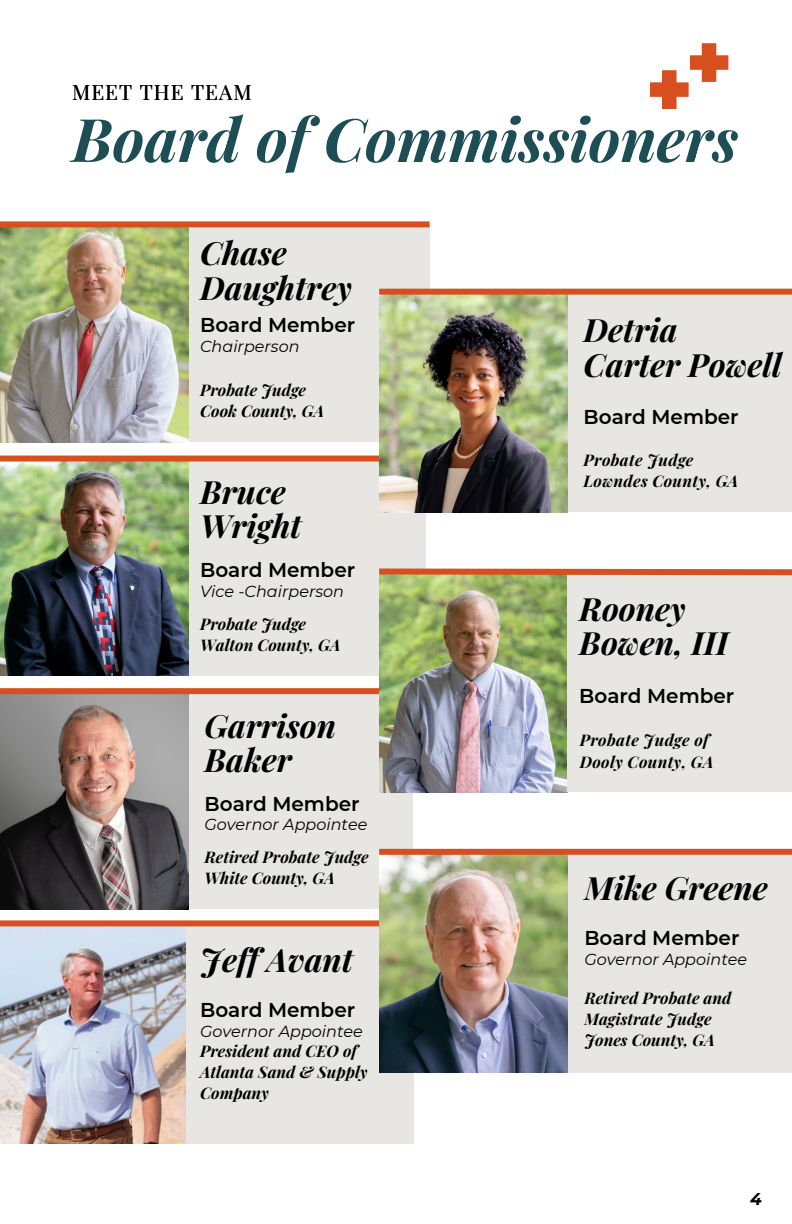
<style>
.page{position:relative;width:792px;height:1224px;background:#fff}
.page>*{position:absolute;margin:0;border:0;box-sizing:border-box;transform-origin:0 0}
.t1{font:italic 700 60px "Playfair Display";color:#1e4e55}
.t2{font:italic 700 32px/34.4px "Playfair Display";color:#000}
.t3{font:21px "Playfair Display";letter-spacing:.05em;color:#000}
.t4{font:600 20px "Montserrat";color:#000}
.t5{font:italic 700 17px "Montserrat";color:#000}
.t6{font:italic 700 16px/21.4px "Playfair Display";color:#000}
.t7{font:italic 16px "Montserrat";color:#000}
.t8{font:italic 700 16px/21.4px "Playfair Display";letter-spacing:.02em;color:#000}
</style>
<div class="page">
<svg style="left:650px;top:43px;width:78px;height:66px"></svg>
<div style="left:188px;top:224px;width:242px;height:218px;background:#e8e6e2"></div>
<img style="left:0;top:227px;width:188px;height:215px">
<div style="left:0;top:221px;width:430px;height:6px;background:#d74f1e"></div>
<div style="left:188px;top:692px;width:225px;height:217px;background:#e8e6e2"></div>
<img style="left:0;top:694px;width:189px;height:216px">
<div style="left:186px;top:459px;width:240px;height:217px;background:#e8e6e2"></div>
<img style="left:0;top:462px;width:188px;height:214px">
<img style="left:0;top:926px;width:186px;height:218px">
<div style="left:186px;top:926px;width:227px;height:218px;background:#e8e6e2"></div>
<div style="left:0;top:456px;width:426px;height:6px;background:#d74f1e"></div>
<div style="left:0;top:688px;width:413px;height:6px;background:#d74f1e"></div>
<div style="left:567px;top:295px;width:225px;height:217px;background:#e8e6e2"></div>
<img style="left:379px;top:295px;width:189px;height:217px">
<img style="left:379px;top:578px;width:188px;height:214px">
<div style="left:567px;top:575px;width:225px;height:217px;background:#e8e6e2"></div>
<div style="left:379px;top:289px;width:413px;height:6px;background:#d74f1e"></div>
<svg style="left:379px;top:568px;width:413px;height:10px"></svg>
<div style="left:0;top:920px;width:413px;height:6px;background:#d74f1e"></div>
<div style="left:568px;top:855px;width:224px;height:217px;background:#e8e6e2"></div>
<img style="left:379px;top:855px;width:189px;height:217px">
<div style="left:379px;top:849px;width:413px;height:6px;background:#d74f1e"></div>
<h3 class="t3" style="left:72px;top:77px;width:181px">MEET THE TEAM</h3>
<h3 class="t1" style="left:72px;top:97px;width:668px">Board of Commissioners</h3>
<h2 class="t2" style="left:200px;top:235px;width:153px">Chase<br>Daughtrey</h2>
<p class="t4" style="left:200px;top:313px;width:157px">Board Member</p>
<p class="t7" style="left:200px;top:337px;width:101px">Chairperson</p>
<p class="t6" style="left:200px;top:378px;width:125px">Probate Judge<br>Cook County, GA</p>
<h2 class="t2" style="left:200px;top:473px;width:103px">Bruce<br>Wright</h2>
<p class="t4" style="left:200px;top:558px;width:157px">Board Member</p>
<p class="t7" style="left:200px;top:581px;width:145px">Vice -Chairperson</p>
<p class="t6" style="left:200px;top:612px;width:142px">Probate Judge<br>Walton County, GA</p>
<h2 class="t2" style="left:205px;top:707px;width:133px">Garrison<br>Baker</h2>
<p class="t4" style="left:205px;top:792px;width:157px">Board Member</p>
<p class="t7" style="left:205px;top:815px;width:164px">Governor Appointee</p>
<p class="t6" style="left:205px;top:846px;width:166px">Retired Probate Judge<br>White County, GA</p>
<h2 class="t2" style="left:200px;top:942px;width:154px">Jeff Avant</h2>
<p class="t4" style="left:200px;top:998px;width:157px">Board Member</p>
<p class="t7" style="left:200px;top:1021px;width:164px">Governor Appointee</p>
<p class="t6" style="left:200px;top:1039px;width:169px">President and CEO of<br>Atlanta Sand &amp; Supply<br>Company</p>
<h2 class="t2" style="left:584px;top:312px;width:200px">Detria<br>Carter Powell</h2>
<h1 class="t4" style="left:584px;top:404px;width:157px">Board Member</h1>
<p class="t8" style="left:584px;top:448px;width:156px">Probate Judge<br>Lowndes County, GA</p>
<h2 class="t2" style="left:579px;top:590px;width:151px">Rooney<br>Bowen, III</h2>
<p class="t4" style="left:579px;top:684px;width:157px">Board Member</p>
<p class="t8" style="left:580px;top:729px;width:135px">Probate Judge of<br>Dooly County, GA</p>
<h2 class="t2" style="left:584px;top:870px;width:185px">Mike Greene</h2>
<p class="t4" style="left:584px;top:926px;width:157px">Board Member</p>
<p class="t7" style="left:584px;top:949px;width:164px">Governor Appointee</p>
<p class="t6" style="left:584px;top:986px;width:149px">Retired Probate and<br>Magistrate Judge<br>Jones County, GA</p>
<p class="t5" style="left:750px;top:1188px;width:13px">4</p>
</div>
